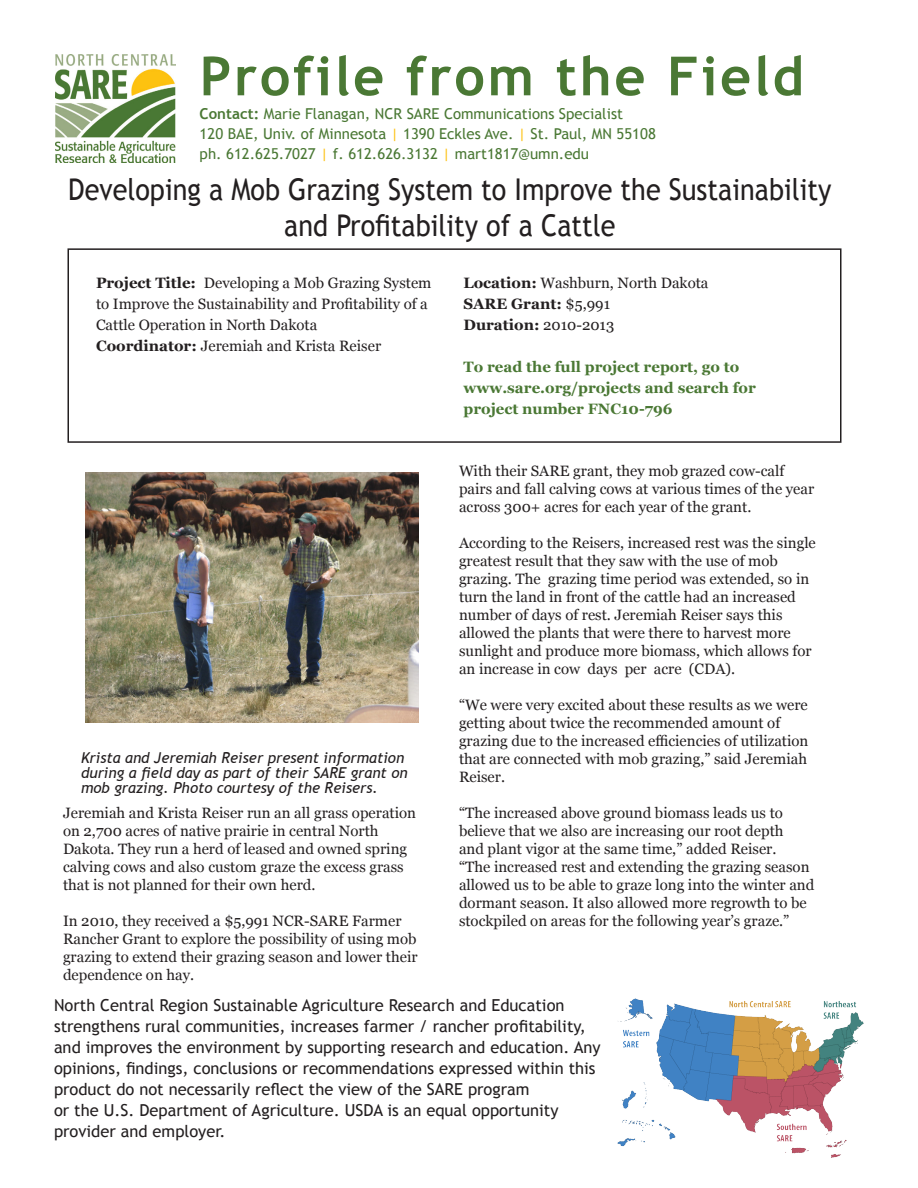
<style>
.page{position:relative;width:918px;height:1188px;background:#fff}
.page>*{position:absolute;margin:0;border:0;box-sizing:border-box;transform-origin:0 0}
.t1{font:700 54px "Trebuchet MS";letter-spacing:.05em;color:#4a7834}
.t2{font:30px/36px "Trebuchet MS";color:#231f20;text-align:center;scale:.9 1}
.t3{font:16.5px/21px "Trebuchet MS";color:#231f20}
.t4{font:15px/18px "Georgia";color:#231f20}
.t5{font:15px "Trebuchet MS";color:#4a7834}
.body_text{font:italic 15px/15px "Trebuchet MS";color:#231f20}
.t6{font:700 15px/21px "Georgia";color:#4a7834}
.t7{font:700 15px "Georgia";color:#231f20}
.s1{font-weight:700}
.s2{color:#fdc110}
.s3{font-weight:400}
</style>
<div class="page">
<div style="left:68px;top:248px;width:774px;height:195px;border:2px solid #231f20"></div>
<img style="left:56px;top:54px;width:120px;height:108px">
<img style="left:85px;top:472px;width:334px;height:250px">
<img style="left:617px;top:998px;width:247px;height:160px">
<p class="t1" style="left:200px;top:42px;width:606px">Profile from the Field</p>
<p class="t5" style="left:200px;top:105px;width:425px"><span class="s1">Contact:</span> Marie Flanagan, NCR SARE Communications Specialist</p>
<p class="t5" style="left:200px;top:125px;width:458px">120 BAE, Univ. of Minnesota <span class="s2">|</span> 1390 Eckles Ave. <span class="s2">|</span> St. Paul, MN 55108</p>
<p class="t5" style="left:200px;top:145px;width:391px">ph. 612.625.7027 <span class="s2">|</span> f. 612.626.3132 <span class="s2">|</span> mart1817@umn.edu</p>
<p class="t2" style="left:68px;top:172px;width:849px">Developing a Mob Grazing System to Improve the Sustainability and Profitability of a Cattle</p>
<p class="t4" style="left:96px;top:272px;width:337px;line-height:21px"><span class="s1">Project Title:</span> Developing a Mob Grazing System to Improve the Sustainability and Profitability of a<br>Cattle Operation in North Dakota</p>
<p class="t4" style="left:96px;top:336px;width:287px"><span class="s1">Coordinator:</span> Jeremiah and Krista Reiser</p>
<p class="t4" style="left:464px;top:273px;width:247px"><span class="s1">Location:</span> Washburn, North Dakota</p>
<p class="t7" style="left:464px;top:292px;width:148px">SARE Grant: <span class="s3">$5,991</span></p>
<p class="t7" style="left:464px;top:313px;width:152px">Duration: <span class="s3">2010-2013</span></p>
<p class="t6" style="left:464px;top:355px;width:277px">To read the full project report, go to</p>
<p class="t6" style="left:464px;top:376px;width:294px">www.sare.org/projects and search for project number FNC10-796</p>
<p class="body_text" style="left:81px;top:750px;width:328px">Krista and Jeremiah Reiser present information during a field day as part of their SARE grant on mob grazing. Photo courtesy of the Reisers.</p>
<p class="t4" style="left:63px;top:804px;width:355px">Jeremiah and Krista Reiser run an all grass operation on 2,700 acres of native prairie in central North Dakota. They run a herd of leased and owned spring calving cows and also custom graze the excess grass that is not planned for their own herd.</p>
<p class="t4" style="left:63px;top:912px;width:356px">In 2010, they received a $5,991 NCR-SARE Farmer Rancher Grant to explore the possibility of using mob grazing to extend their grazing season and lower their dependence on hay.</p>
<p class="t4" style="left:459px;top:462px;width:357px">With their SARE grant, they mob grazed cow-calf pairs and fall calving cows at various times of the year across 300+ acres for each year of the grant.</p>
<p class="t4" style="left:459px;top:534px;width:358px">According to the Reisers, increased rest was the single greatest result that they saw with the use of mob grazing. The grazing time period was extended, so in turn the land in front of the cattle had an increased number of days of rest. Jeremiah Reiser says this allowed the plants that were there to harvest more sunlight and produce more biomass, which allows for an increase in cow days per acre (CDA).</p>
<p class="t4" style="left:459px;top:696px;width:351px">“We were very excited about these results as we were getting about twice the recommended amount of grazing due to the increased efficiencies of utilization that are connected with mob grazing,” said Jeremiah Reiser.</p>
<p class="t4" style="left:459px;top:804px;width:357px">“The increased above ground biomass leads us to believe that we also are increasing our root depth<br>and plant vigor at the same time,” added Reiser.<br>“The increased rest and extending the grazing season allowed us to be able to graze long into the winter and dormant season. It also allowed more regrowth to be stockpiled on areas for the following year’s graze.”</p>
<p class="t3" style="left:54px;top:995px;width:548px">North Central Region Sustainable Agriculture Research and Education strengthens rural communities, increases farmer / rancher profitability, and improves the environment by supporting research and education. Any opinions, findings, conclusions or recommendations expressed within this product do not necessarily reflect the view of the SARE program</p>
<p class="t3" style="left:54px;top:1100px;width:506px">or the U.S. Department of Agriculture. USDA is an equal opportunity provider and employer.</p>
</div>
